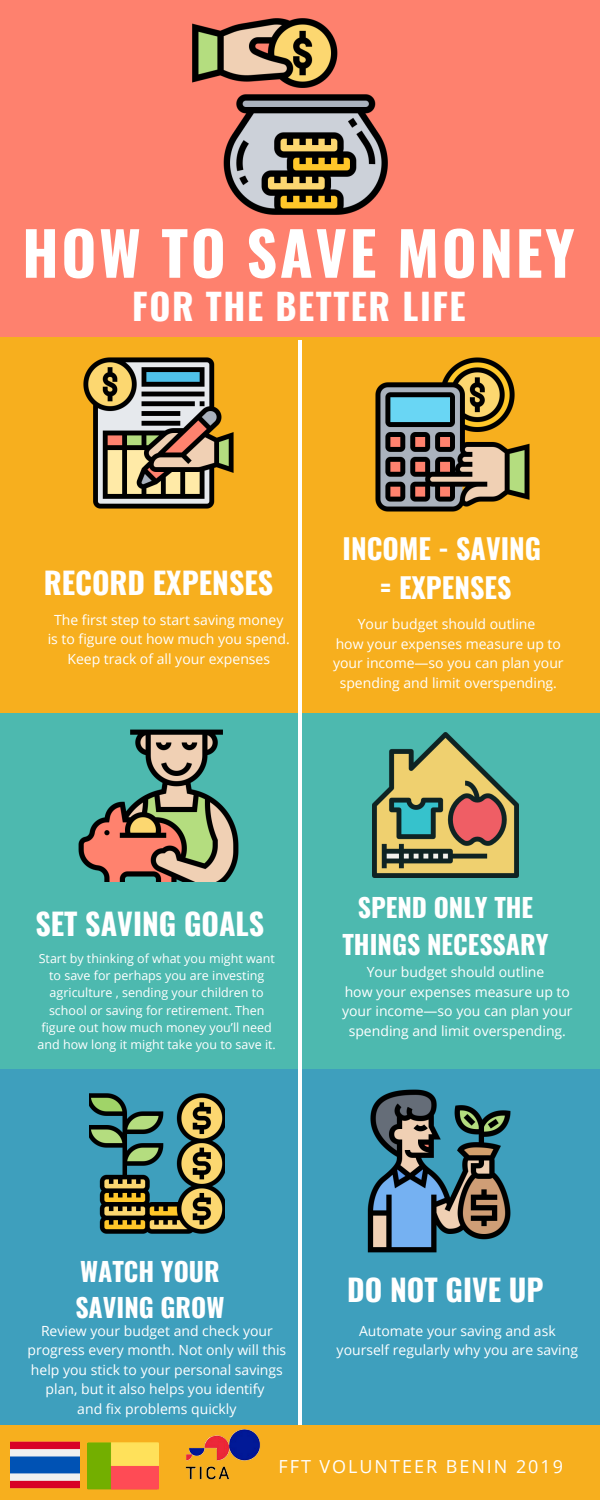
<style>
.page{position:relative;width:600px;height:1500px;background:#f7af1e}
.page>*{position:absolute;margin:0;border:0;box-sizing:border-box;transform-origin:0 0}
.t1{font:700 60px "Oswald";letter-spacing:.045em;color:#fff}
.t2{font:700 36px "Oswald";letter-spacing:.045em;color:#fff}
.t3{font:700 30px "Oswald";color:#fff}
.t4{font:700 28px/39px "Oswald";color:#fff;text-align:center}
.t5{font:700 25.9px/36.3px "Oswald";color:#fff;text-align:center}
.t6{font:18px "Open Sans";letter-spacing:.11em;color:#fff}
.t7{font:14px/19.5px "Open Sans";color:#fff;text-align:center}
.t8{font:12.5px/17.2px "Open Sans";color:#fff;text-align:center}
</style>
<div class="page">
<div style="left:0;top:0;width:600px;height:337px;background:#fe816e"></div>
<div style="left:0;top:714px;width:600px;height:355px;background:#4db9af"></div>
<div style="left:0;top:1069px;width:600px;height:355px;background:#3e9fbd"></div>
<hr style="left:298px;top:340px;width:4px;height:1085px;background:#fff">
<img style="left:192px;top:18px;width:196px;height:197px">
<img style="left:375px;top:357px;width:155px;height:155px">
<img style="left:83px;top:357px;width:151px;height:152px">
<img style="left:78px;top:729px;width:161px;height:153px">
<img style="left:373px;top:732px;width:145px;height:146px">
<img style="left:10px;top:1441px;width:69px;height:48px">
<img style="left:88px;top:1424px;width:262px;height:66px">
<img style="left:89px;top:1093px;width:135px;height:141px">
<img style="left:367px;top:1089px;width:144px;height:164px">
<h1 class="t1" style="left:22px;top:206px;width:554px">HOW TO SAVE MONEY</h1>
<h2 class="t2" style="left:132px;top:278px;width:335px">FOR THE BETTER LIFE</h2>
<h3 class="t3" style="left:44px;top:559px;width:231px">RECORD EXPENSES</h3>
<p class="t7" style="left:48px;top:610px;width:243px">The first step to start saving money is to figure out how much you spend.<br>Keep track of all your expenses</p>
<h3 class="t4" style="left:343px;top:528px;width:200px">INCOME - SAVING = EXPENSES</h3>
<p class="t7" style="left:333px;top:614px;width:232px">Your budget should outline<br>how your expenses measure up to your income—so you can plan your spending and limit overspending.</p>
<h3 class="t3" style="left:35px;top:900px;width:230px">SET SAVING GOALS</h3>
<p class="t8" style="left:38px;top:949px;width:240px">Start by thinking of what you might want to save for perhaps you are investing agriculture , sending your children to school or saving for retirement. Then figure out how much money you’ll need and how long it might take you to save it.</p>
<h3 class="t5" style="left:342px;top:889px;width:208px">SPEND ONLY THE<br>THINGS NECESSARY</h3>
<p class="t7" style="left:342px;top:962px;width:232px">Your budget should outline<br>how your expenses measure up to your income—so you can plan your spending and limit overspending.</p>
<h3 class="t5" style="left:75px;top:1252px;width:151px;text-align:left">WATCH YOUR<br>SAVING GROW</h3>
<p class="t7" style="left:28px;top:1321px;width:260px">Review your budget and check your progress every month. Not only will this help you stick to your personal savings plan, but it also helps you identify<br>and fix problems quickly</p>
<p class="t7" style="left:337px;top:1321px;width:243px">Automate your saving and ask yourself regularly why you are saving</p>
<h3 class="t3" style="left:347px;top:1266px;width:198px">DO NOT GIVE UP</h3>
<p class="t6" style="left:279px;top:1454px;width:286px">FFT VOLUNTEER BENIN 2019</p>
</div>
